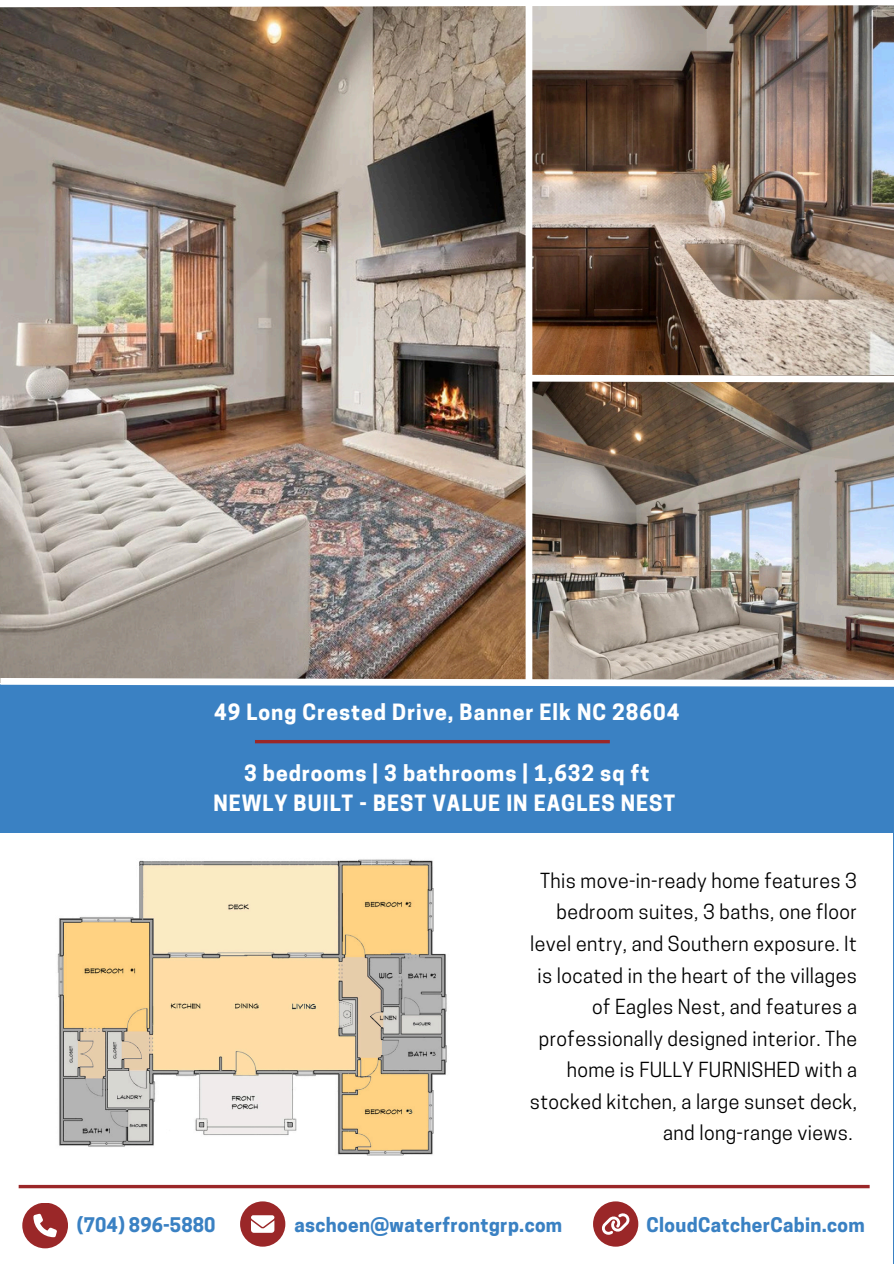
<style>
.page{position:relative;width:894px;height:1264px;background:#fff}
.page>*{position:absolute;margin:0;border:0;box-sizing:border-box;transform-origin:0 0}
.t1{font:700 21px/30.3px "Cooper Hewitt";letter-spacing:.045em;color:#fff;text-align:center}
.t2{font:19.5px/31.5px "Cooper Hewitt";letter-spacing:.02em;color:#000;text-align:right}
.t3{font:700 18.9px "Cooper Hewitt";letter-spacing:.02em;color:#3a81c3}
</style>
<div class="page">
<img style="left:0;top:12px;width:525px;height:662px">
<img style="left:532px;top:12px;width:361px;height:662px">
<div style="left:0;top:683px;width:893px;height:149px;background:#3a81c3"></div>
<img style="left:57px;top:859px;width:390px;height:297px">
<svg style="left:0;top:674px;width:893px;height:13px"></svg>
<img style="left:522px;top:371px;width:371px;height:16px">
<svg style="left:0;top:5px;width:893px;height:7px;background:#998c80"></svg>
<div style="left:525px;top:0;width:7px;height:683px;background:#fff"></div>
<svg style="left:19px;top:1184px;width:850px;height:4px;background:#b05758"></svg>
<div style="left:22px;top:1202px;width:46px;height:46px;background:#9a2728;border-radius:50%"></div>
<svg style="left:33px;top:1213px;width:24px;height:24px"></svg>
<div style="left:240px;top:1201px;width:45px;height:45px;background:#9a2728;border-radius:50%"></div>
<svg style="left:251px;top:1215px;width:23px;height:17px"></svg>
<div style="left:593px;top:1201px;width:45px;height:45px;background:#9a2728;border-radius:50%"></div>
<svg style="left:602px;top:1213px;width:28px;height:22px"></svg>
<hr style="left:255px;top:740px;width:354px;height:3px;background:#9a2728">
<h1 class="t1" style="left:214px;top:699px;width:466px">49 Long Crested Drive, Banner Elk NC 28604</h1>
<p class="t1" style="left:213px;top:760px;width:463px">3 bedrooms | 3 bathrooms | 1,632 sq ft<br>NEWLY BUILT - BEST VALUE IN EAGLES NEST</p>
<h1 class="t2" style="left:529px;top:867px;width:328px">This move-in-ready home features 3 bedroom suites, 3 baths, one floor level entry, and Southern exposure. It is located in the heart of the villages of Eagles Nest, and features a professionally designed interior. The home is FULLY FURNISHED with a stocked kitchen, a large sunset deck, and long-range views.</h1>
<p class="t3" style="left:77px;top:1217px;width:140px">(704) 896-5880</p>
<p class="t3" style="left:294px;top:1217px;width:269px">aschoen@waterfrontgrp.com</p>
<p class="t3" style="left:646px;top:1217px;width:220px">CloudCatcherCabin.com</p>
</div>
